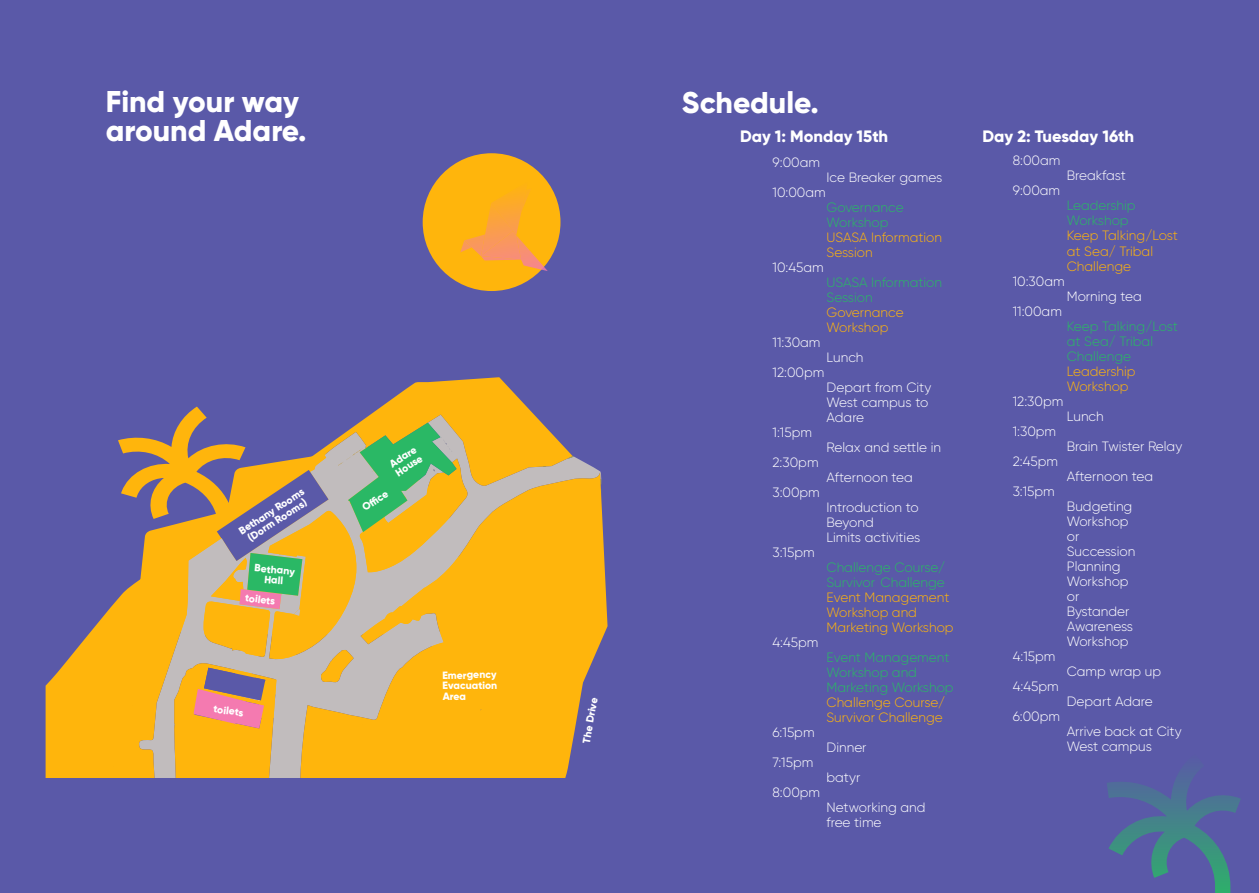
<style>
.page{position:relative;width:1259px;height:893px;background:#fff}
.page>*{position:absolute;margin:0;border:0;box-sizing:border-box;transform-origin:0 0}
.t1{font:800 30px/28.5px "Gilroy";color:#fff}
.t2{font:800 16.5px "Gilroy";color:#fff}
.t3{font:300 13.5px/15px "Gilroy";color:#fff}
.t4{font:300 13.5px/15px "Gilroy";color:#2ab865}
.t5{font:300 13.5px/15px "Gilroy";color:#ffb50c}
.t6{font:800 10.5px/10.5px "Gilroy";color:#fff;text-align:center}
</style>
<div class="page">
<div style="left:0;top:0;width:629px;height:893px;background:#5a59a8"></div>
<div style="left:423px;top:153px;width:137px;height:138px;background:#ffb50c;border-radius:50%"></div>
<svg style="left:460px;top:181px;width:88px;height:90px"></svg>
<svg style="left:46px;top:377px;width:527px;height:401px"></svg>
<svg style="left:567px;top:456px;width:7px;height:3px"></svg>
<svg style="left:468px;top:472px;width:139px;height:306px;background:#eaac26"></svg>
<svg style="left:174px;top:423px;width:294px;height:355px;background:#cbab5a"></svg>
<div style="left:622px;top:0;width:637px;height:893px;background:#5a59a8"></div>
<svg style="left:1107px;top:770px;width:134px;height:123px"></svg>
<h1 class="t1" style="left:106px;top:87px;width:202px">Find your way around Adare.</h1>
<p class="t6" style="left:237px;top:527px;width:77px;rotate:-33deg">Bethany Rooms (Dorm Rooms)</p>
<p class="t6" style="left:255px;top:562px;width:42px;rotate:5deg">Bethany<br>Hall</p>
<p class="t6" style="left:246px;top:592px;width:32px;rotate:7deg">toilets</p>
<p class="t6" style="left:214px;top:703px;width:32px;rotate:7deg">toilets</p>
<p class="t6" style="left:388px;top:460px;width:32px;text-align:left;rotate:-33deg">Adare<br>House</p>
<p class="t6" style="left:360px;top:504px;width:30px;rotate:-33deg">Offi ce</p>
<p class="t6" style="left:442px;top:670px;width:56px;text-align:justify;rotate:-1deg">Emergency Evacuation Area</p>
<p class="t6" style="left:581px;top:742px;width:48px;rotate:-80deg">The Drive</p>
<h1 class="t1" style="left:682px;top:88px;width:139px">Schedule.</h1>
<p class="t2" style="left:740px;top:126px;width:150px">Day 1: Monday 15th</p>
<p class="t3" style="left:772px;top:155px;width:49px">9:00am</p>
<p class="t3" style="left:826px;top:170px;width:117px">Ice Breaker games</p>
<p class="t3" style="left:772px;top:185px;width:55px">10:00am</p>
<p class="t4" style="left:826px;top:200px;width:79px">Governance<br>Workshop</p>
<p class="t5" style="left:826px;top:230px;width:117px">USASA Information<br>Session</p>
<p class="t3" style="left:772px;top:260px;width:53px">10:45am</p>
<p class="t4" style="left:826px;top:275px;width:117px">USASA Information<br>Session</p>
<p class="t5" style="left:826px;top:305px;width:79px">Governance<br>Workshop</p>
<p class="t3" style="left:772px;top:335px;width:49px">11:30am</p>
<p class="t3" style="left:826px;top:350px;width:39px">Lunch</p>
<p class="t3" style="left:772px;top:365px;width:53px">12:00pm</p>
<p class="t3" style="left:772px;top:425px;width:41px">1:15pm</p>
<p class="t3" style="left:772px;top:455px;width:48px">2:30pm</p>
<p class="t3" style="left:826px;top:380px;width:106px">Depart from City<br>West campus to<br>Adare</p>
<p class="t3" style="left:826px;top:440px;width:116px">Relax and settle in</p>
<p class="t3" style="left:826px;top:470px;width:88px">Afternoon tea</p>
<p class="t3" style="left:772px;top:485px;width:49px">3:00pm</p>
<p class="t3" style="left:772px;top:545px;width:44px">3:15pm</p>
<p class="t3" style="left:772px;top:635px;width:47px">4:45pm</p>
<p class="t3" style="left:772px;top:725px;width:44px">6:15pm</p>
<p class="t3" style="left:772px;top:755px;width:42px">7:15pm</p>
<p class="t3" style="left:826px;top:500px;width:95px">Introduction to<br>Beyond<br>Limits activities</p>
<p class="t4" style="left:826px;top:560px;width:120px">Challenge Course/<br>Survivor Challenge</p>
<p class="t5" style="left:826px;top:590px;width:129px">Event Management<br>Workshop and<br>Marketing Workshop</p>
<p class="t4" style="left:826px;top:650px;width:129px">Event Management<br>Workshop and<br>Marketing Workshop</p>
<p class="t5" style="left:826px;top:695px;width:120px">Challenge Course/<br>Survivor Challenge</p>
<p class="t3" style="left:826px;top:740px;width:42px">Dinner</p>
<p class="t3" style="left:826px;top:770px;width:35px">batyr</p>
<p class="t3" style="left:772px;top:785px;width:49px">8:00pm</p>
<p class="t3" style="left:826px;top:800px;width:101px">Networking and free time</p>
<p class="t2" style="left:982px;top:126px;width:153px">Day 2: Tuesday 16th</p>
<p class="t3" style="left:1012px;top:153px;width:49px">8:00am</p>
<p class="t3" style="left:1012px;top:183px;width:49px">9:00am</p>
<p class="t3" style="left:1066px;top:168px;width:60px">Breakfast</p>
<p class="t4" style="left:1066px;top:198px;width:70px">Leadership<br>Workshop</p>
<p class="t5" style="left:1066px;top:228px;width:113px">Keep Talking/Lost at Sea/ Tribal<br>Challenge</p>
<p class="t3" style="left:1012px;top:273px;width:53px">10:30am</p>
<p class="t3" style="left:1066px;top:288px;width:77px">Morning tea</p>
<p class="t3" style="left:1012px;top:303px;width:51px">11:00am</p>
<p class="t4" style="left:1066px;top:318px;width:113px">Keep Talking/Lost at Sea/ Tribal<br>Challenge</p>
<p class="t5" style="left:1066px;top:363px;width:70px">Leadership<br>Workshop</p>
<p class="t3" style="left:1012px;top:393px;width:52px">12:30pm</p>
<p class="t3" style="left:1012px;top:423px;width:45px">1:30pm</p>
<p class="t3" style="left:1012px;top:453px;width:47px">2:45pm</p>
<p class="t3" style="left:1012px;top:483px;width:44px">3:15pm</p>
<p class="t3" style="left:1012px;top:648px;width:44px">4:15pm</p>
<p class="t3" style="left:1012px;top:678px;width:47px">4:45pm</p>
<p class="t3" style="left:1066px;top:408px;width:39px">Lunch</p>
<p class="t3" style="left:1066px;top:438px;width:117px">Brain Twister Relay</p>
<p class="t3" style="left:1066px;top:468px;width:88px">Afternoon tea</p>
<p class="t3" style="left:1066px;top:498px;width:70px">Budgeting<br>Workshop or<br>Succession<br>Planning<br>Workshop or<br>Bystander<br>Awareness<br>Workshop</p>
<p class="t3" style="left:1066px;top:663px;width:96px">Camp wrap up</p>
<p class="t3" style="left:1066px;top:693px;width:87px">Depart Adare</p>
<p class="t3" style="left:1012px;top:708px;width:49px">6:00pm</p>
<p class="t3" style="left:1066px;top:723px;width:116px">Arrive back at City<br>West campus</p>
</div>
